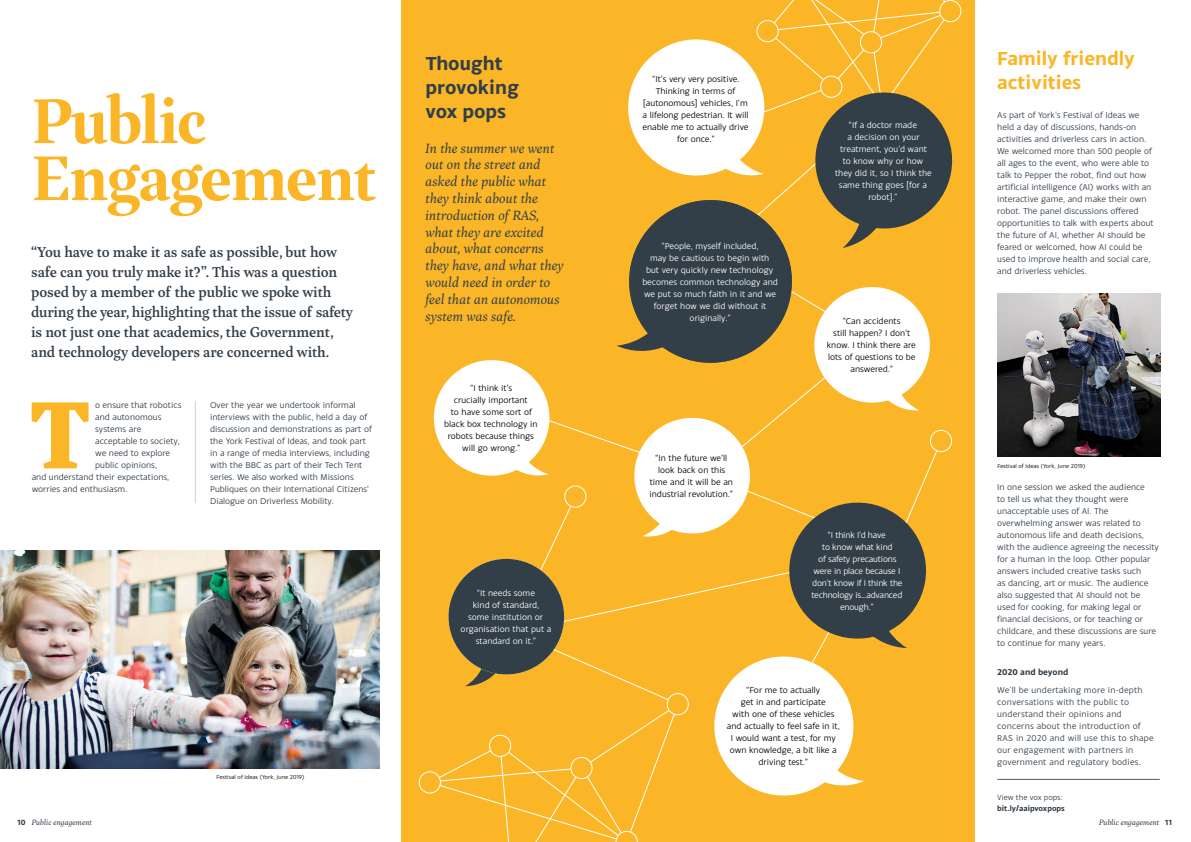
<style>
.page{position:relative;width:1191px;height:842px;background:#fff}
.page>*{position:absolute;margin:0;border:0;box-sizing:border-box;transform-origin:0 0}
.t1{font:900 99.9px "Inka A Text";color:#fab627}
.t2{font:700 66px/57px "Inka A Title";letter-spacing:-.02em;color:#fab627}
.t3{font:700 20px/24px "Monsal Gothic";color:#fab627}
.t4{font:700 20px/24px "Monsal Gothic";color:#323e48}
.t5{font:500 15px/20px "Inka A Text";letter-spacing:-.015em;color:#323e48}
.t6{font:italic 14px/16.8px "Inka A Text";color:#323e48}
.t7{font:9px/12px "Monsal Gothic";color:#323e48}
.t8{font:9px/12px "Monsal Gothic";color:#030304;text-align:center}
.t9{font:9px/12px "Monsal Gothic";color:#fff;text-align:center}
.t10{font:9px/12px "Monsal Gothic";letter-spacing:.02em;color:#323e48}
.t11{font:9px/12px "Monsal Gothic";letter-spacing:-.02em;color:#fff;text-align:center}
.t12{font:700 9px "Monsal Gothic";color:#323e48}
.t13{font:italic 8px "Inka A Text";color:#323e48}
.t14{font:700 8px "Monsal Gothic";color:#323e48}
.t15{font:8px "Monsal Gothic";letter-spacing:-.005em;color:#323e48}
.t16{font:6px "Monsal Gothic";color:#030304}
.s1{font-family:"Monsal Gothic";font-weight:700;font-style:normal}
</style>
<div class="page">
<div style="left:402px;top:0;width:573px;height:842px;background:#fab627"></div>
<hr style="left:997px;top:779px;width:162px;height:1px;background:#535b63">
<div style="left:419px;top:771px;width:22px;height:22px;border:1px solid #fff;border-radius:50%"></div>
<img style="left:0;top:550px;width:379px;height:219px">
<div style="left:939px;top:0;width:22px;height:22px;border:1px solid #fff;border-radius:50%"></div>
<img style="left:997px;top:294px;width:163px;height:162px">
<hr style="left:195px;top:402px;width:1px;height:101px;background:#cdd1d3">
<svg style="left:428px;top:0;width:529px;height:842px"></svg>
<h2 class="t2" style="left:32px;top:93px;width:347px">Public<br>Engagement</h2>
<p class="t5" style="left:31px;top:242px;width:323px">“You have to make it as safe as possible, but how safe can you truly make it?”. This was a question posed by a member of the public we spoke with during the year, highlighting that the issue of safety is not just one that academics, the Government, and technology developers are concerned with.</p>
<h1 class="t1" style="left:29px;top:375px;width:64px">T</h1>
<p class="t7" style="left:95px;top:399px;width:88px">o ensure that robotics</p>
<p class="t7" style="left:95px;top:411px;width:68px">and autonomous</p>
<p class="t7" style="left:95px;top:423px;width:48px">systems are</p>
<p class="t7" style="left:95px;top:435px;width:86px">acceptable to society,</p>
<p class="t7" style="left:95px;top:447px;width:77px">we need to explore</p>
<p class="t7" style="left:95px;top:459px;width:63px">public opinions,</p>
<p class="t7" style="left:32px;top:471px;width:139px">and understand their expectations,</p>
<p class="t7" style="left:32px;top:483px;width:97px">worries and enthusiasm.</p>
<p class="t7" style="left:210px;top:399px;width:163px">Over the year we undertook informal interviews with the public, held a day of discussion and demonstrations as part of the York Festival of Ideas, and took part in a range of media interviews, including with the BBC as part of their Tech Tent series. We also worked with Missions Publiques on their International Citizens' Dialogue on Driverless Mobility.</p>
<h3 class="t4" style="left:425px;top:51px;width:95px">Thought provoking vox pops</h3>
<h3 class="t6" style="left:425px;top:140px;width:140px">In the summer we went out on the street and asked the public what they think about the introduction of RAS, what they are excited about, what concerns they have, and what they would need in order to feel that an autonomous system was safe.</h3>
<p class="t8" style="left:444px;top:382px;width:95px">“I think it’s<br>crucially important<br>to have some sort of black box technology in robots because things will go wrong.”</p>
<p class="t9" style="left:460px;top:587px;width:92px">“It needs some<br>kind of standard,<br>some institution or organisation that put a standard on it.”</p>
<p class="t16" style="left:216px;top:773px;width:89px">Festival of Ideas (York, June 2019)</p>
<p class="t8" style="left:642px;top:73px;width:108px">“It’s very very positive.<br>Thinking in terms of [autonomous] vehicles, I’m a lifelong pedestrian. It will enable me to actually drive for once.”</p>
<p class="t9" style="left:642px;top:239px;width:137px">“People, myself included,<br>may be cautious to begin with<br>but very quickly new technology becomes common technology and we put so much faith in it and we forget how we did without it originally.”</p>
<p class="t8" style="left:649px;top:452px;width:85px">“In the future we’ll look back on this time and it will be an industrial revolution.”</p>
<p class="t9" style="left:835px;top:119px;width:98px">“If a doctor made<br>a decision on your treatment, you’d want to know why or how they did it, so I think the same thing goes [for a robot].”</p>
<p class="t8" style="left:826px;top:315px;width:91px">“Can accidents<br>still happen? I don’t know. I think there are lots of questions to be answered.”</p>
<p class="t11" style="left:811px;top:529px;width:93px">“I think I’d have<br>to know what kind<br>of safety precautions were in place because I don’t know if I think the technology is…advanced enough.”</p>
<p class="t8" style="left:727px;top:684px;width:114px">“For me to actually<br>get in and participate<br>with one of these vehicles and actually to feel safe in it,<br>I would want a test, for my own knowledge, a bit like a driving test.”</p>
<h3 class="t3" style="left:997px;top:46px;width:139px">Family friendly activities</h3>
<p class="t7" style="left:997px;top:108px;width:158px">As part of York’s Festival of Ideas we held a day of discussions, hands-on activities and driverless cars in action.<br>We welcomed more than 500 people of all ages to the event, who were able to talk to Pepper the robot, find out how artificial intelligence (AI) works with an interactive game, and make their own robot. The panel discussions offered opportunities to talk with experts about the future of AI, whether AI should be feared or welcomed, how AI could be used to improve health and social care, and driverless vehicles.</p>
<p class="t16" style="left:997px;top:463px;width:89px">Festival of Ideas (York, June 2019)</p>
<p class="t7" style="left:997px;top:480px;width:163px">In one session we asked the audience<br>to tell us what they thought were unacceptable uses of AI. The overwhelming answer was related to autonomous life and death decisions, with the audience agreeing the necessity for a human in the loop. Other popular answers included creative tasks such<br>as dancing, art or music. The audience also suggested that AI should not be used for cooking, for making legal or financial decisions, or for teaching or childcare, and these discussions are sure to continue for many years.</p>
<p class="t12" style="left:997px;top:666px;width:73px">2020 and beyond</p>
<p class="t10" style="left:997px;top:684px;width:158px">We’ll be undertaking more in-depth conversations with the public to understand their opinions and concerns about the introduction of RAS in 2020 and will use this to shape our engagement with partners in government and regulatory bodies.</p>
<p class="t15" style="left:997px;top:792px;width:67px">View the vox pops:</p>
<p class="t14" style="left:997px;top:803px;width:69px">bit.ly/aaipvoxpops</p>
<p class="t13" style="left:17px;top:818px;width:76px"><span class="s1">10</span> Public engagement</p>
<p class="t13" style="left:1099px;top:818px;width:74px">Public engagement <span class="s1">11</span></p>
</div>
